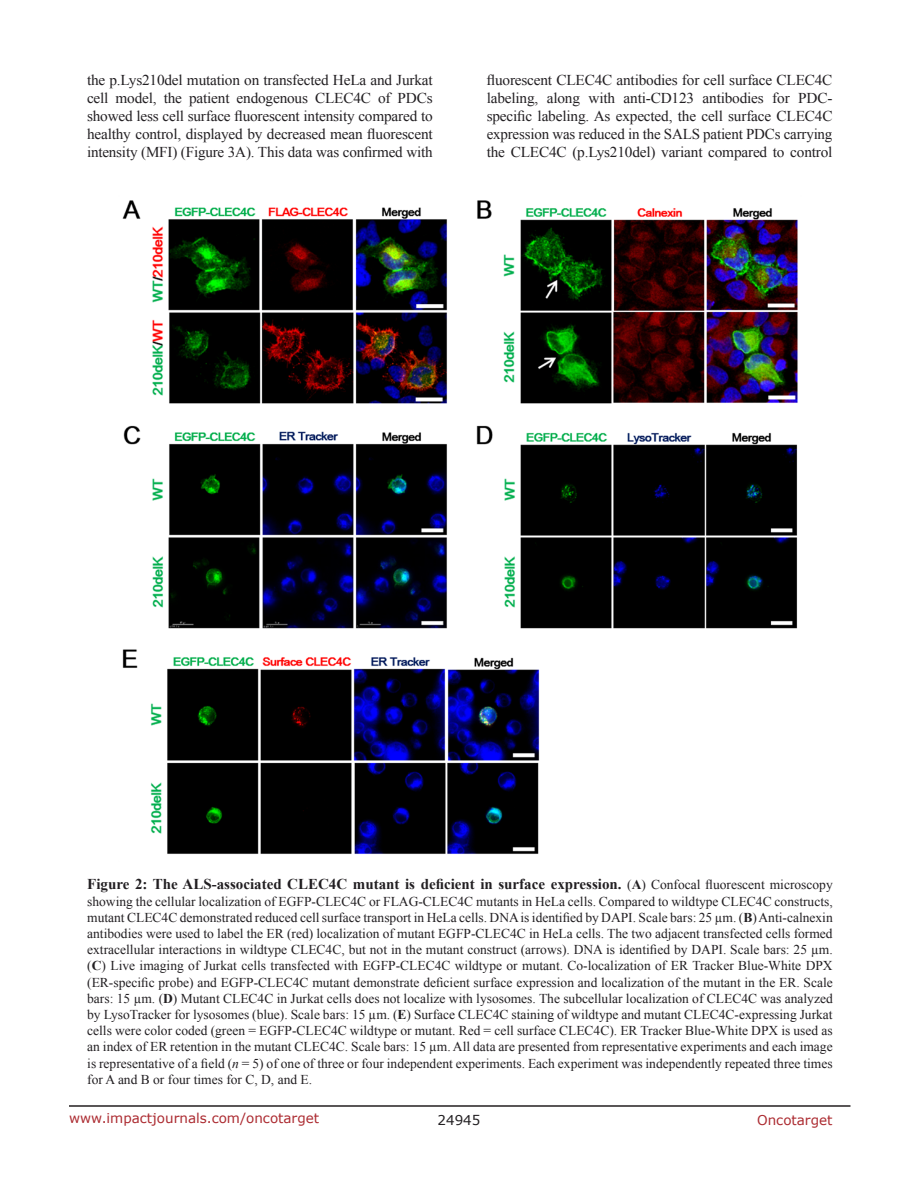
<style>
.page{position:relative;width:918px;height:1188px;background:#fff}
.page>*{position:absolute;margin:0;border:0;box-sizing:border-box;transform-origin:0 0}
.BodyText{font:15px/18px "Times New Roman";letter-spacing:-.01em;color:#221f22;text-align:justify}
.FigureText{font:700 15px "Times New Roman";color:#221f22}
.FigureText-2{font:13.5px/16.2px "Times New Roman";color:#221f22;text-align:justify}
.t1{font:13.5px "Verdana";color:#ac2b31}
.t2{font:13.5px "Verdana";color:#221f22}
.s1{font-weight:400;font-size:13.5px}
.s2{font-size:13.5px}
.s3{font-weight:700}
.s4{font-style:italic}
</style>
<div class="page">
<hr style="left:69px;top:1105px;width:781px;height:2px;background:#231f20">
<img style="left:122px;top:200px;width:676px;height:654px">
<p class="BodyText" style="left:87px;top:71px;width:347px">the p.Lys210del mutation on transfected HeLa and Jurkat cell model, the patient endogenous CLEC4C of PDCs showed less cell surface fluorescent intensity compared to healthy control, displayed by decreased mean fluorescent intensity (MFI) (Figure 3A). This data was confirmed with</p>
<p class="BodyText" style="left:487px;top:71px;width:347px">fluorescent CLEC4C antibodies for cell surface CLEC4C labeling, along with anti-CD123 antibodies for PDC&shy;specific labeling. As expected, the cell surface CLEC4C expression was reduced in the SALS patient PDCs carrying the CLEC4C (p.Lys210del) variant compared to control</p>
<p class="FigureText" style="left:87px;top:874px;width:747px">Figure 2: The ALS-associated CLEC4C mutant is deficient in surface expression. <span class="s1">(</span><span class="s2">A</span><span class="s1">) Confocal fluorescent microscopy</span></p>
<p class="FigureText-2" style="left:87px;top:893px;width:747px">showing the cellular localization of EGFP-CLEC4C or FLAG-CLEC4C mutants in HeLa cells. Compared to wildtype CLEC4C constructs, mutant CLEC4C demonstrated reduced cell surface transport in HeLa cells. DNA is identified by DAPI. Scale bars: 25 µm. (<span class="s3">B</span>) Anti-calnexin antibodies were used to label the ER (red) localization of mutant EGFP-CLEC4C in HeLa cells. The two adjacent transfected cells formed extracellular interactions in wildtype CLEC4C, but not in the mutant construct (arrows). DNA is identified by DAPI. Scale bars: 25 µm. (<span class="s3">C</span>) Live imaging of Jurkat cells transfected with EGFP-CLEC4C wildtype or mutant. Co-localization of ER Tracker Blue-White DPX (ER-specific probe) and EGFP-CLEC4C mutant demonstrate deficient surface expression and localization of the mutant in the ER. Scale bars: 15 µm. (<span class="s3">D</span>) Mutant CLEC4C in Jurkat cells does not localize with lysosomes. The subcellular localization of CLEC4C was analyzed by LysoTracker for lysosomes (blue). Scale bars: 15 µm. (<span class="s3">E</span>) Surface CLEC4C staining of wildtype and mutant CLEC4C-expressing Jurkat cells were color coded (green = EGFP-CLEC4C wildtype or mutant. Red = cell surface CLEC4C). ER Tracker Blue-White DPX is used as an index of ER retention in the mutant CLEC4C. Scale bars: 15 µm. All data are presented from representative experiments and each image is representative of a field (<span class="s4">n</span> = 5) of one of three or four independent experiments. Each experiment was independently repeated three times for A and B or four times for C, D, and E.</p>
<p class="t1" style="left:69px;top:1109px;width:252px">www.impactjournals.com/oncotarget</p>
<p class="t2" style="left:438px;top:1111px;width:44px">24945</p>
<p class="t1" style="left:757px;top:1111px;width:77px">Oncotarget</p>
</div>
